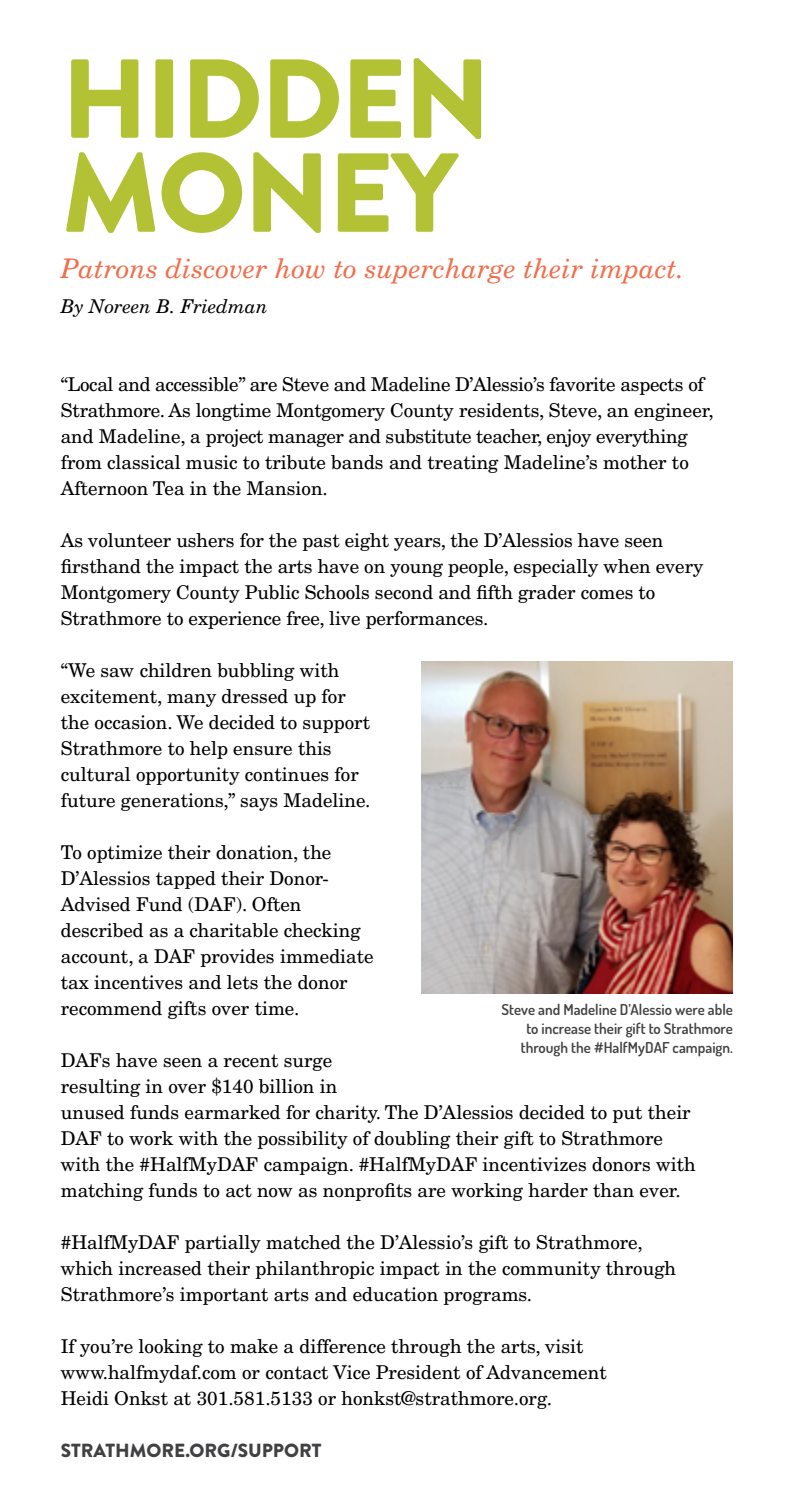
<style>
.page{position:relative;width:805px;height:1495px;background:#fff}
.page>*{position:absolute;margin:0;border:0;box-sizing:border-box;transform-origin:0 0}
.t1{font:900 112px/94px "Brandon Grotesque";letter-spacing:-.02em;color:#b3c235}
.t2{font:italic 27px "New Century Schlbk";letter-spacing:.005em;color:#f36d4a}
.t3{font:19px/26px "New Century Schlbk";color:#000}
.t4{font:900 19px "Brandon Grotesque";color:#414042}
.t5{font:italic 19px "New Century Schlbk";color:#000}
.t6{font:600 15px/19px "Dosis";color:#414042;text-align:right}
</style>
<div class="page">
<img style="left:422px;top:661px;width:310px;height:332px">
<h1 class="t1" style="left:62px;top:54px;width:431px">HIDDEN<br>MONEY</h1>
<h2 class="t2" style="left:61px;top:252px;width:625px">Patrons discover how to supercharge their impact.</h2>
<p class="t5" style="left:61px;top:295px;width:208px">By Noreen B. Friedman</p>
<p class="t3" style="left:61px;top:371px;width:654px">“Local and accessible” are Steve and Madeline D’Alessio’s favorite aspects of Strathmore. As longtime Montgomery County residents, Steve, an engineer, and Madeline, a project manager and substitute teacher, enjoy everything from classical music to tribute bands and treating Madeline’s mother to Afternoon Tea in the Mansion.</p>
<p class="t3" style="left:61px;top:527px;width:644px">As volunteer ushers for the past eight years, the D’Alessios have seen firsthand the impact the arts have on young people, especially when every Montgomery County Public Schools second and fifth grader comes to Strathmore to experience free, live performances.</p>
<p class="t3" style="left:61px;top:657px;width:311px">“We saw children bubbling with excitement, many dressed up for the occasion. We decided to support Strathmore to help ensure this cultural opportunity continues for future generations,” says Madeline.</p>
<p class="t3" style="left:61px;top:839px;width:314px">To optimize their donation, the<br>D’Alessios tapped their Donor-<br>Advised Fund (DAF). Often described as a charitable checking account, a DAF provides immediate tax incentives and lets the donor recommend gifts over time.</p>
<p class="t3" style="left:61px;top:1047px;width:636px">DAFs have seen a recent surge<br>resulting in over $140 billion in<br>unused funds earmarked for charity. The D’Alessios decided to put their DAF to work with the possibility of doubling their gift to Strathmore with the #HalfMyDAF campaign. #HalfMyDAF incentivizes donors with matching funds to act now as nonprofits are working harder than ever.</p>
<p class="t3" style="left:61px;top:1229px;width:617px">#HalfMyDAF partially matched the D’Alessio’s gift to Strathmore, which increased their philanthropic impact in the community through<br>Strathmore’s important arts and education programs.</p>
<p class="t3" style="left:61px;top:1333px;width:547px">If you’re looking to make a difference through the arts, visit www.halfmydaf.com or contact Vice President of Advancement<br>Heidi Onkst at 301.581.5133 or honkst@strathmore.org.</p>
<p class="t4" style="left:61px;top:1437px;width:262px">STRATHMORE.ORG/SUPPORT</p>
<p class="t6" style="left:501px;top:1000px;width:233px">Steve and Madeline D’Alessio were able to increase their gift to Strathmore through the #HalfMyDAF campaign.</p>
</div>
